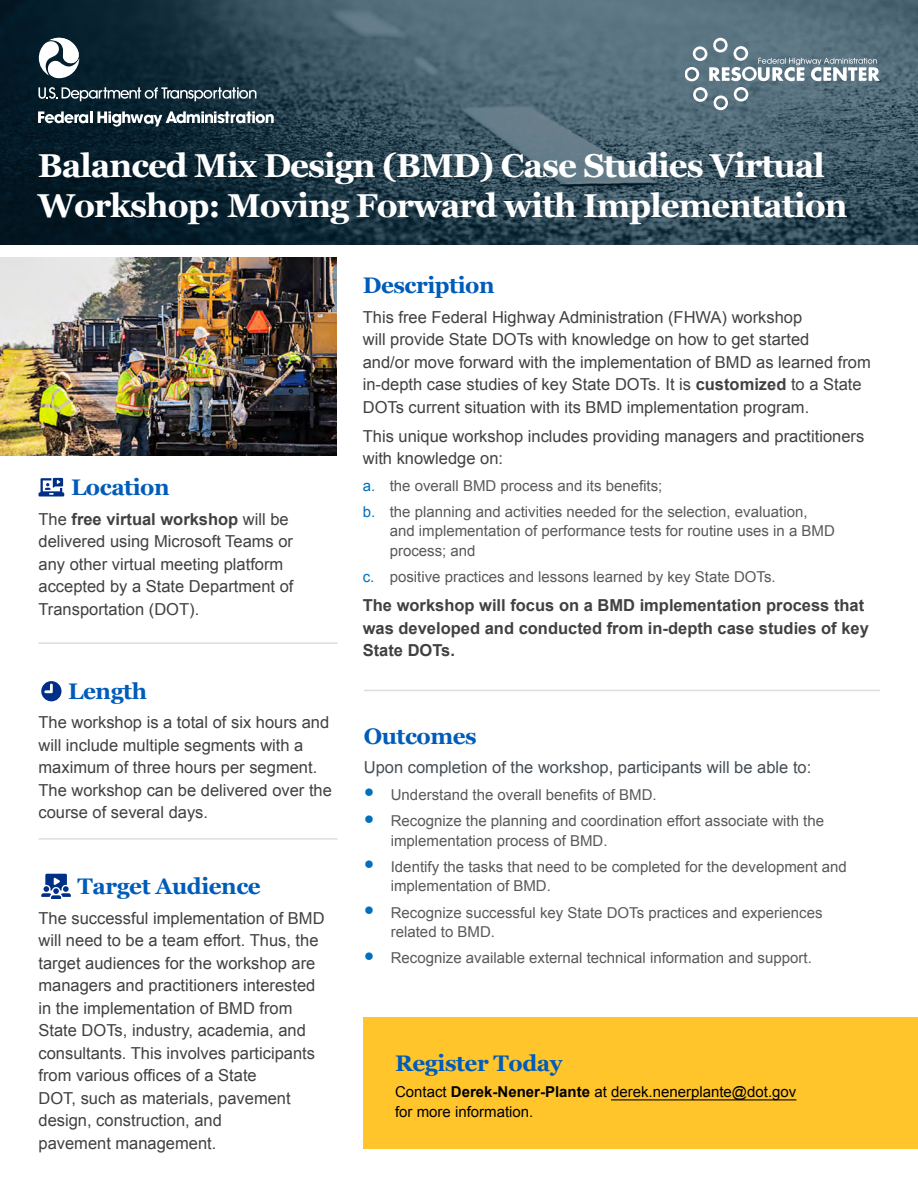
<style>
.page{position:relative;width:918px;height:1188px;background:#fff}
.page>*{position:absolute;margin:0;border:0;box-sizing:border-box;transform-origin:0 0}
.t1{font:700 33px/39.8px "Georgia";letter-spacing:-.03em;color:#fff}
.t2{font:30px "Arial";color:#0070be}
.t3{font:700 22.5px "Georgia";letter-spacing:-.02em;color:#005cb9}
.t4{font:16.5px/22.5px "Arial";color:#414042}
.t5{font:700 16.5px/22.5px "Arial";color:#414042}
.t6{font:16.5px "Arial";color:#464d53}
.t7{font:15px/19.5px "Arial";color:#58595b}
.t8{font:15px/19.5px "Arial";color:#000}
.t9{font:15px "Arial";color:#0070be}
.s1{font-weight:700}
.s2{color:#0070be}
.s3{font-size:30px;color:#0070be}
</style>
<div class="page">
<img style="left:1px;top:0;width:917px;height:244px">
<svg style="left:39px;top:38px;width:40px;height:40px"></svg>
<svg style="left:38px;top:87px;width:218px;height:14px;background:#51636c"></svg>
<svg style="left:38px;top:111px;width:236px;height:16px"></svg>
<svg style="left:685px;top:38px;width:194px;height:72px;background:#718792"></svg>
<hr style="left:39px;top:642px;width:299px;height:2px;background:#dcddde">
<hr style="left:39px;top:838px;width:299px;height:2px;background:#dcddde">
<div style="left:364px;top:1017px;width:554px;height:132px;background:#ffc52b"></div>
<img style="left:0;top:257px;width:337px;height:198px">
<hr style="left:364px;top:690px;width:516px;height:1px;background:#dcddde">
<svg style="left:39px;top:478px;width:25px;height:18px"></svg>
<svg style="left:41px;top:681px;width:21px;height:20px"></svg>
<svg style="left:41px;top:874px;width:30px;height:25px"></svg>
<hr style="left:611px;top:1099px;width:185px;height:1px;background:#000">
<h1 class="t1" style="left:38px;top:144px;width:811px">Balanced Mix Design (BMD) Case Studies Virtual<br>Workshop: Moving Forward with Implementation</h1>
<h2 class="t3" style="left:363px;top:269px;width:133px">Description</h2>
<h2 class="t3" style="left:71px;top:471px;width:100px">Location</h2>
<p class="t4" style="left:39px;top:508px;width:256px">The <span class="s1">free virtual workshop</span> will be delivered using Microsoft Teams or any other virtual meeting platform accepted by a State Department of<br>Transportation (DOT).</p>
<h2 class="t3" style="left:68px;top:674px;width:80px">Length</h2>
<p class="t4" style="left:39px;top:711px;width:295px">The workshop is a total of six hours and will include multiple segments with a maximum of three hours per segment.<br>The workshop can be delivered over the course of several days.</p>
<h2 class="t3" style="left:78px;top:870px;width:185px">Target Audience</h2>
<p class="t4" style="left:39px;top:907px;width:288px">The successful implementation of BMD will need to be a team effort. Thus, the target audiences for the workshop are managers and practitioners interested in the implementation of BMD from State DOTs, industry, academia, and consultants. This involves participants from various offices of a State<br>DOT, such as materials, pavement design, construction, and<br>pavement management.</p>
<p class="t4" style="left:363px;top:306px;width:510px">This free Federal Highway Administration (FHWA) workshop<br>will provide State DOTs with knowledge on how to get started<br>and/or move forward with the implementation of BMD as learned from in-depth case studies of key State DOTs. It is <span class="s1">customized</span> to a State DOTs current situation with its BMD implementation program.</p>
<p class="t4" style="left:363px;top:425px;width:503px">This unique workshop includes providing managers and practitioners with knowledge on:</p>
<p class="t7" style="left:363px;top:476px;width:301px"><span class="s2">a.</span> the overall BMD process and its benefits;</p>
<p class="t9" style="left:363px;top:502px;width:14px">b.</p>
<p class="t7" style="left:390px;top:502px;width:447px">the planning and activities needed for the selection, evaluation, and implementation of performance tests for routine uses in a BMD process; and</p>
<p class="t7" style="left:363px;top:567px;width:415px"><span class="s2">c.</span> positive practices and lessons learned by key State DOTs.</p>
<p class="t5" style="left:363px;top:595px;width:508px">The workshop will focus on a BMD implementation process that was developed and conducted from in-depth case studies of key<br>State DOTs.</p>
<h2 class="t3" style="left:364px;top:719px;width:114px">Outcomes</h2>
<p class="t6" style="left:364px;top:757px;width:449px">Upon completion of the workshop, participants will be able to:</p>
<p class="t7" style="left:364px;top:785px;width:294px"><span class="s3">•</span> Understand the overall benefits of BMD.</p>
<p class="t2" style="left:364px;top:800px;width:12px">•</p>
<p class="t2" style="left:364px;top:845px;width:12px">•</p>
<p class="t2" style="left:364px;top:891px;width:12px">•</p>
<p class="t7" style="left:364px;top:948px;width:450px"><span class="s3">•</span> Recognize available external technical information and support.</p>
<p class="t7" style="left:391px;top:811px;width:435px">Recognize the planning and coordination effort associate with the implementation process of BMD.</p>
<p class="t7" style="left:391px;top:857px;width:458px">Identify the tasks that need to be completed for the development and implementation of BMD.</p>
<p class="t7" style="left:391px;top:903px;width:433px">Recognize successful key State DOTs practices and experiences related to BMD.</p>
<h2 class="t3" style="left:395px;top:1046px;width:169px">Register Today</h2>
<p class="t8" style="left:395px;top:1082px;width:403px">Contact <span class="s1">Derek-Nener-Plante</span> at derek.nenerplante@dot.gov for more information.</p>
</div>
